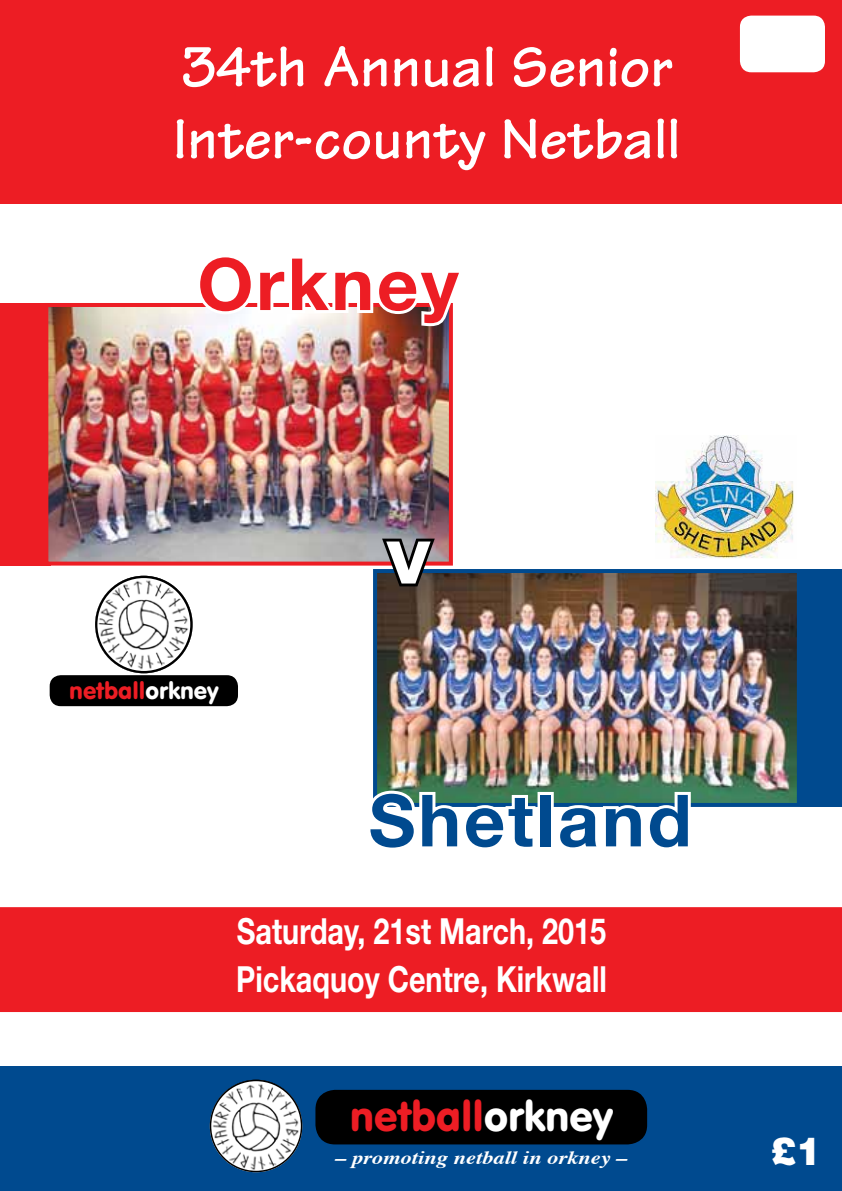
<style>
.page{position:relative;width:842px;height:1191px;background:#fff}
.page>*{position:absolute;margin:0;border:0;box-sizing:border-box;transform-origin:0 0}
.t1{font:700 81.2px "Helvetica Neue LT Std";color:#fff;scale:1.07 1}
.t2{font:700 72px "Helvetica Neue LT Std";letter-spacing:.04em;color:#004a8f}
.t3{font:700 72px "Helvetica Neue LT Std";letter-spacing:.04em;color:#ed1d24}
.t4{font:700 60px/72px "Tekton";color:#fff}
.t5{font:41.4px "VAG Rounded BT";color:#ed1d24}
.t6{font:900 38px "Helvetica";color:#fff}
.t7{font:700 36px/48px "Helvetica Neue LT Std";color:#fff;scale:.8 1}
.t8{font:23.6px "VAG Rounded BT";color:#ed1d24}
.t9{font:italic 700 18.8px "Times";color:#fff;scale:1.2 1}
.s1{color:#fff}
</style>
<div class="page">
<div style="left:0;top:303px;width:51px;height:262px;background:#ed1d24"></div>
<div style="left:0;top:1066px;width:842px;height:125px;background:#004a8f"></div>
<img style="left:655px;top:435px;width:139px;height:123px">
<div style="left:0;top:907px;width:842px;height:105px;background:#ed1d24"></div>
<img style="left:210px;top:1079px;width:92px;height:93px;border-radius:46px">
<div style="left:210px;top:1079px;width:92px;height:93px;border:2px solid #000;border-radius:50%"></div>
<div style="left:315px;top:1089px;width:332px;height:55px;background:#000;border-radius:20px"></div>
<img style="left:49px;top:308px;width:399px;height:252px">
<div style="left:44px;top:303px;width:409px;height:262px;border:4px solid #ed1d24"></div>
<img style="left:378px;top:574px;width:418px;height:228px">
<div style="left:373px;top:569px;width:428px;height:238px;border:4px solid #004a8f"></div>
<svg style="left:194px;top:303px;width:259px;height:26px"></svg>
<svg style="left:373px;top:787px;width:165px;height:20px"></svg>
<svg style="left:554px;top:789px;width:140px;height:18px;background:#488474"></svg>
<svg style="left:378px;top:534px;width:60px;height:55px;background:#584e52"></svg>
<div style="left:0;top:0;width:842px;height:203px;background:#ed1d24"></div>
<div style="left:50px;top:675px;width:188px;height:31px;background:#000;border-radius:11px"></div>
<img style="left:95px;top:576px;width:98px;height:97px;border-radius:49px">
<div style="left:95px;top:576px;width:98px;height:97px;border:2px solid #000;border-radius:50%"></div>
<div style="left:801px;top:569px;width:41px;height:237px;background:#004a8f"></div>
<div style="left:740px;top:16px;width:85px;height:56px;background:#fff;border-radius:11px"></div>
<h3 class="t4" style="left:173px;top:31px;width:509px">34th Annual Senior<br>Inter-county Netball</h3>
<h2 class="t3" style="left:197px;top:240px;width:263px">Orkney</h2>
<h1 class="t1" style="left:386px;top:504px;width:44px">v</h1>
<p class="t8" style="left:69px;top:675px;width:151px">netball<span class="s1">orkney</span></p>
<h2 class="t2" style="left:369px;top:776px;width:324px">Shetland</h2>
<p class="t7" style="left:236px;top:906px;width:465px">Saturday, 21st March, 2015<br>Pickaquoy Centre, Kirkwall</p>
<p class="t5" style="left:350px;top:1090px;width:264px">netball<span class="s1">orkney</span></p>
<p class="t9" style="left:335px;top:1140px;width:245px">– promoting netball in orkney –</p>
<p class="t6" style="left:771px;top:1126px;width:52px">£1</p>
</div>
